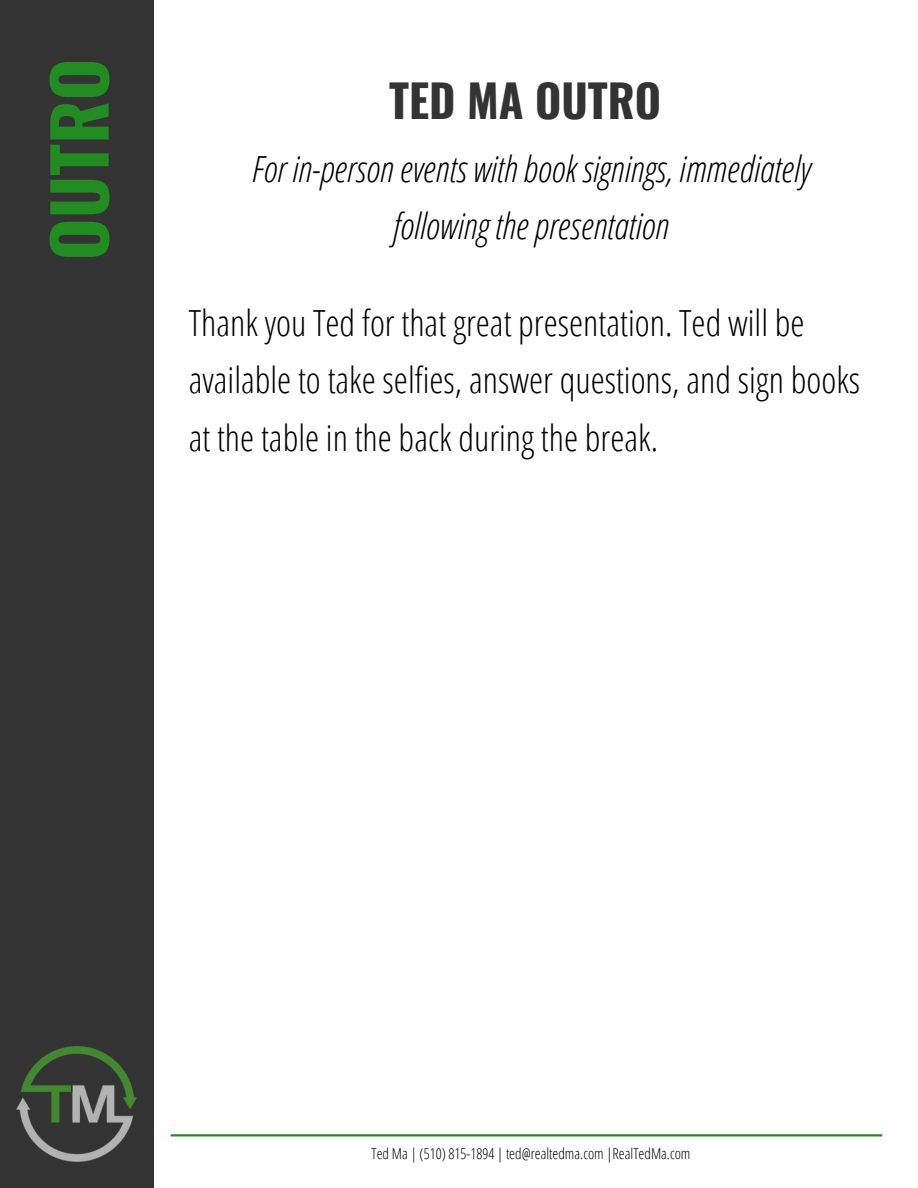
<style>
.page{position:relative;width:918px;height:1188px;background:#fff}
.page>*{position:absolute;margin:0;border:0;box-sizing:border-box;transform-origin:0 0}
.t1{font:700 72px "Oswald";color:#228b22}
.t2{font:700 45px "Oswald";color:#333}
.t3{font:300 36px/57.3px "Open Sans Condensed";color:#000}
.t4{font:italic 300 36px "Open Sans Condensed";color:#000}
.t5{font:300 15px "Open Sans Condensed";color:#000}
</style>
<div class="page">
<div style="left:0;top:0;width:153px;height:1188px;background:#333"></div>
<svg style="left:171px;top:1134px;width:711px;height:2px"></svg>
<img style="left:16px;top:1047px;width:121px;height:115px">
<p class="t1" style="left:23px;top:260px;width:203px;rotate:-90deg">OUTRO</p>
<p class="t2" style="left:389px;top:66px;width:274px">TED MA OUTRO</p>
<p class="t4" style="left:252px;top:143px;width:560px">For in-person events with book signings, immediately</p>
<p class="t4" style="left:393px;top:201px;width:278px">following the presentation</p>
<p class="t3" style="left:189px;top:293px;width:673px">Thank you Ted for that great presentation. Ted will be available to take selfies, answer questions, and sign books at the table in the back during the break.</p>
<p class="t5" style="left:372px;top:1143px;width:320px">Ted Ma | (510) 815-1894 | ted@realtedma.com |RealTedMa.com</p>
</div>
